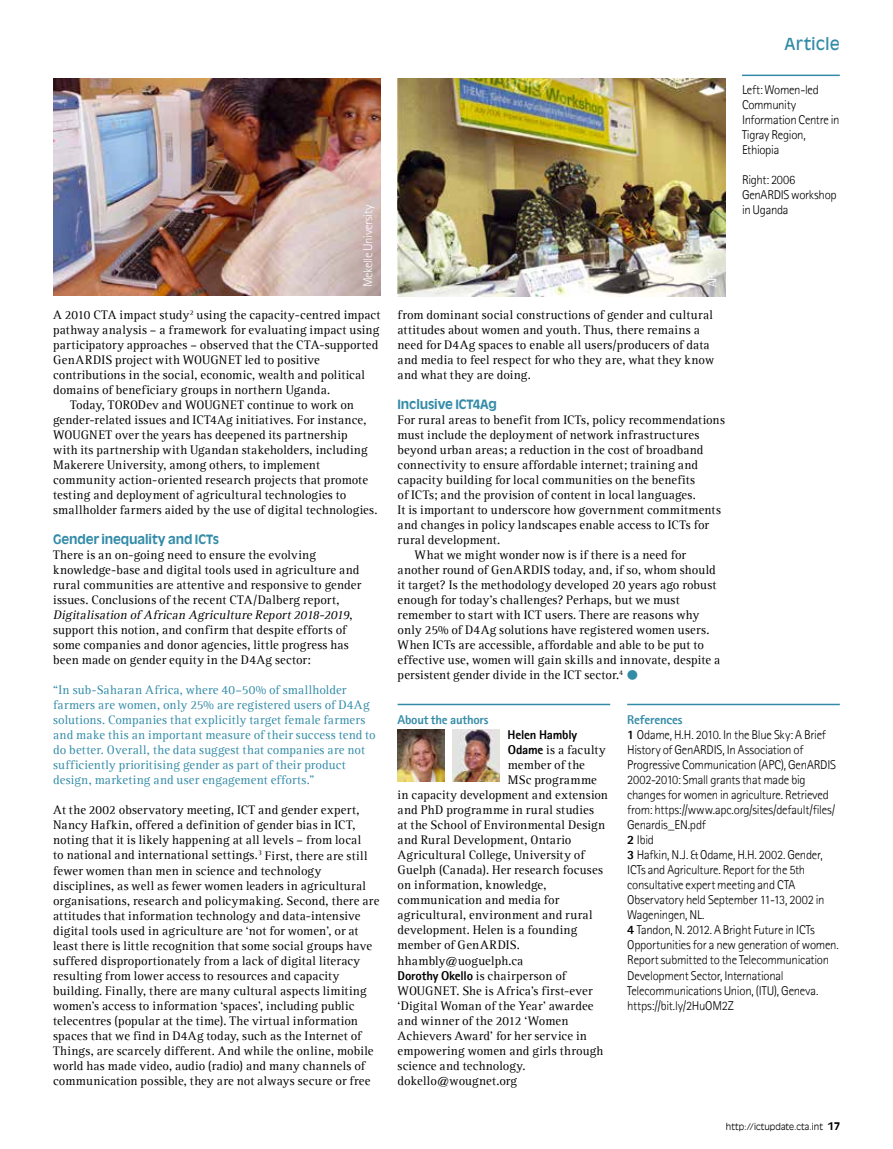
<style>
.page{position:relative;width:893px;height:1149px;background:#fff}
.page>*{position:absolute;margin:0;border:0;box-sizing:border-box;transform-origin:0 0}
.t1{font:27px "Agfa Rotis Serif";color:#338ba8}
.t2{font:16.5px "Antique Olive LT";letter-spacing:.01em;color:#338ba8}
.t3{font:12.75px/15px "Agfa Rotis Serif";letter-spacing:.01em;color:#000}
.t4{font:300 12.75px/15px "Agfa Rotis Sans Serif";letter-spacing:-.02em;color:#000}
.t5{font:12.75px/15px "Agfa Rotis Serif";letter-spacing:.015em;color:#338ba8}
.t6{font:700 12.75px "Antique Olive LT";letter-spacing:-.01em;color:#338ba8}
.t7{font:300 12.75px "Agfa Rotis Sans Serif";letter-spacing:-.025em;color:#fff}
.t8{font:800 12.75px "Agfa Rotis Sans Serif";letter-spacing:-.02em;color:#338ba8}
.t9{font:800 12.75px "Agfa Rotis Sans Serif";letter-spacing:-.015em;color:#000}
.t10{font:300 9px "Antique Olive LT";letter-spacing:.005em;color:#000}
.s1{font-style:italic}
.s2{font-weight:800;color:#338ba8}
.s3{font-weight:800}
.s4{font-family:"Agfa Rotis Sans Serif";font-weight:800}
.s5{font-weight:700;font-size:10.5px}
</style>
<div class="page">
<hr style="left:398px;top:703px;width:212px;height:2px;background:#338ba8">
<img style="left:398px;top:729px;width:46px;height:52px">
<img style="left:453px;top:729px;width:46px;height:52px">
<hr style="left:627px;top:703px;width:213px;height:2px;background:#338ba8">
<img style="left:53px;top:79px;width:328px;height:216px">
<img style="left:398px;top:79px;width:327px;height:218px">
<hr style="left:742px;top:75px;width:98px;height:1px;background:#338ba8">
<p class="t7" style="left:360px;top:287px;width:84px;rotate:-90deg">Mekelle University</p>
<p class="t3" style="left:53px;top:307px;width:329px">A 2010 CTA impact study<sup>2</sup> using the capacity-centred impact</p>
<p class="t3" style="left:53px;top:322px;width:328px">pathway analysis – a framework for evaluating impact using</p>
<p class="t3" style="left:53px;top:337px;width:327px">participatory approaches – observed that the CTA-supported</p>
<p class="t3" style="left:53px;top:352px;width:268px">GenARDIS project with WOUGNET led to positive</p>
<p class="t3" style="left:53px;top:367px;width:314px">contributions in the social, economic, wealth and political</p>
<p class="t3" style="left:53px;top:382px;width:279px">domains of beneficiary groups in northern Uganda.</p>
<p class="t3" style="left:70px;top:397px;width:285px">Today, TORODev and WOUGNET continue to work on</p>
<p class="t3" style="left:53px;top:412px;width:315px">gender-related issues and ICT4Ag initiatives. For instance,</p>
<p class="t3" style="left:53px;top:427px;width:296px">WOUGNET over the years has deepened its partnership</p>
<p class="t3" style="left:53px;top:442px;width:316px">with its partnership with Ugandan stakeholders, including</p>
<p class="t3" style="left:53px;top:457px;width:268px">Makerere University, among others, to implement</p>
<p class="t3" style="left:53px;top:472px;width:316px">community action-oriented research projects that promote</p>
<p class="t3" style="left:53px;top:487px;width:295px">testing and deployment of agricultural technologies to</p>
<p class="t3" style="left:53px;top:502px;width:326px">smallholder farmers aided by the use of digital technologies.</p>
<p class="t6" style="left:53px;top:531px;width:168px">Gender inequality and ICTs</p>
<p class="t3" style="left:53px;top:547px;width:310px">There is an on-going need to ensure the evolving knowledge-base and digital tools used in agriculture and rural communities are attentive and responsive to gender issues. Conclusions of the recent CTA/Dalberg report, <span class="s1">Digitalisation of African Agriculture Report2018-2019</span>, support this notion, and confirm that despite efforts of some companies and donor agencies, little progress has been made on gender equity in the D4Ag sector:</p>
<p class="t5" style="left:53px;top:682px;width:324px">“In sub-Saharan Africa, where 40–50% of smallholder farmers are women, only 25% are registered users of D4Ag solutions. Companies that explicitly target female farmers and make this an important measure of their success tend to do better. Overall, the data suggest that companies are not sufficiently prioritising gender as part of their product design, marketing and user engagement efforts.”</p>
<p class="t3" style="left:53px;top:802px;width:328px">At the 2002 observatory meeting, ICT and gender expert, Nancy Hafkin, offered a definition of gender bias in ICT, noting that it is likely happening at all levels – from local<br>to national and international settings.<sup>3</sup> First, there are still fewer women than men in science and technology disciplines, as well as fewer women leaders in agricultural organisations, research and policymaking. Second, there are attitudes that information technology and data-intensive digital tools used in agriculture are ‘not for women’, or at least there is little recognition that some social groups have suffered disproportionately from a lack of digital literacy resulting from lower access to resources and capacity building. Finally, there are many cultural aspects limiting women’s access to information ‘spaces’, including public telecentres (popular at the time). The virtual information spaces that we find in D4Ag today, such as the Internet of Things, are scarcely different. And while the online, mobile world has made video, audio (radio) and many channels of communication possible, they are not always secure or free</p>
<p class="t2" style="left:785px;top:34px;width:57px">Article</p>
<p class="t7" style="left:705px;top:287px;width:21px;rotate:-90deg">APC</p>
<p class="t4" style="left:742px;top:82px;width:99px">Left: Women-led<br>Community<br>Information Centre in<br>Tigray Region,<br>Ethiopia</p>
<p class="t4" style="left:742px;top:172px;width:96px">Right: 2006<br>GenARDIS workshop in Uganda</p>
<p class="t3" style="left:398px;top:307px;width:318px">from dominant social constructions of gender and cultural attitudes about women and youth. Thus, there remains a need for D4Ag spaces to enable all users/producers of data and media to feel respect for who they are, what they know and what they are doing.</p>
<p class="t6" style="left:398px;top:396px;width:101px">Inclusive ICT4Ag</p>
<p class="t3" style="left:398px;top:412px;width:329px">For rural areas to benefit from ICTs, policy recommendations</p>
<p class="t3" style="left:398px;top:427px;width:303px">must include the deployment of network infrastructures</p>
<p class="t3" style="left:398px;top:442px;width:307px">beyond urban areas; a reduction in the cost of broadband</p>
<p class="t3" style="left:398px;top:457px;width:302px">connectivity to ensure affordable internet; training and</p>
<p class="t3" style="left:398px;top:472px;width:299px">capacity building for local communities on the benefits</p>
<p class="t3" style="left:398px;top:487px;width:300px">of ICTs; and the provision of content in local languages.</p>
<p class="t3" style="left:398px;top:502px;width:325px">It is important to underscore how government commitments</p>
<p class="t3" style="left:398px;top:517px;width:313px">and changes in policy landscapes enable access to ICTs for</p>
<p class="t3" style="left:398px;top:532px;width:104px">rural development.</p>
<p class="t3" style="left:415px;top:547px;width:273px">What we might wonder now is if there is a need for</p>
<p class="t3" style="left:398px;top:562px;width:320px">another round of GenARDIS today, and, if so, whom should</p>
<p class="t3" style="left:398px;top:577px;width:321px">it target? Is the methodology developed 20 years ago robust</p>
<p class="t3" style="left:398px;top:592px;width:284px">enough for today’s challenges? Perhaps, but we must</p>
<p class="t3" style="left:398px;top:607px;width:303px">remember to start with ICT users. There are reasons why</p>
<p class="t3" style="left:398px;top:622px;width:313px">only 25% of D4Ag solutions have registered women users.</p>
<p class="t3" style="left:398px;top:637px;width:308px">When ICTs are accessible, affordable and able to be put to</p>
<p class="t3" style="left:398px;top:652px;width:324px">effective use, women will gain skills and innovate, despite a</p>
<p class="t3" style="left:398px;top:667px;width:227px">persistent gender divide in the ICT sector.<sup>4</sup></p>
<h1 class="t1" style="left:625px;top:659px;width:16px">•</h1>
<p class="t4" style="left:627px;top:712px;width:213px"><span class="s2">References<br></span><span class="s3">1</span> Odame, H.H. 2010. In the Blue Sky: A Brief History of GenARDIS, In Association of Progressive Communication (APC), GenARDIS 2002-2010: Small grants that made big changes for women in agriculture. Retrieved from: https://www.apc.org/sites/default/files/ Genardis_EN.pdf<br><span class="s3">2</span> Ibid<br><span class="s3">3</span> Hafkin, N.J. &amp; Odame, H.H. 2002. Gender, ICTs and Agriculture. Report for the 5th consultative expert meeting and CTA Observatory held September 11-13, 2002 in Wageningen, NL.<br><span class="s3">4</span> Tandon, N. 2012. A Bright Future in ICTs Opportunities for a new generation of women.<br>Report submitted to the Telecommunication Development Sector, International Telecommunications Union, (ITU), Geneva. https://bit.ly/2HuOM2Z</p>
<p class="t8" style="left:398px;top:711px;width:93px">About the authors</p>
<p class="t9" style="left:507px;top:726px;width:71px">Helen Hambly</p>
<p class="t3" style="left:508px;top:742px;width:100px"><span class="s4">Odame</span> is a faculty</p>
<p class="t3" style="left:508px;top:757px;width:79px">member of the</p>
<p class="t3" style="left:508px;top:772px;width:90px">MSc programme</p>
<p class="t3" style="left:398px;top:787px;width:212px">in capacity development and extension</p>
<p class="t3" style="left:398px;top:802px;width:198px">and PhD programme in rural studies</p>
<p class="t3" style="left:398px;top:817px;width:209px">at the School of Environmental Design</p>
<p class="t3" style="left:398px;top:832px;width:176px">and Rural Development, Ontario</p>
<p class="t3" style="left:398px;top:847px;width:189px">Agricultural College, University of</p>
<p class="t3" style="left:398px;top:862px;width:207px">Guelph (Canada). Her research focuses</p>
<p class="t3" style="left:398px;top:877px;width:150px">on information, knowledge,</p>
<p class="t3" style="left:398px;top:892px;width:163px">communication and media for</p>
<p class="t3" style="left:398px;top:907px;width:197px">agricultural, environment and rural</p>
<p class="t3" style="left:398px;top:922px;width:181px">development. Helen is a founding</p>
<p class="t3" style="left:398px;top:937px;width:124px">member of GenARDIS.</p>
<p class="t3" style="left:398px;top:952px;width:127px">hhambly@uoguelph.ca</p>
<p class="t3" style="left:398px;top:967px;width:170px"><span class="s4">Dorothy Okello</span> is chairperson of</p>
<p class="t3" style="left:398px;top:982px;width:197px">WOUGNET. She is Africa’s first-ever</p>
<p class="t3" style="left:398px;top:997px;width:197px">‘Digital Woman of the Year’ awardee</p>
<p class="t3" style="left:398px;top:1012px;width:172px">and winner of the 2012 ‘Women</p>
<p class="t3" style="left:398px;top:1027px;width:191px">Achievers Award’ for her service in</p>
<p class="t3" style="left:398px;top:1042px;width:207px">empowering women and girls through</p>
<p class="t3" style="left:398px;top:1057px;width:130px">science and technology.</p>
<p class="t3" style="left:398px;top:1072px;width:121px">dokello@wougnet.org</p>
<p class="t10" style="left:726px;top:1120px;width:115px">http://ictupdate.cta.int <span class="s5">17</span></p>
</div>
